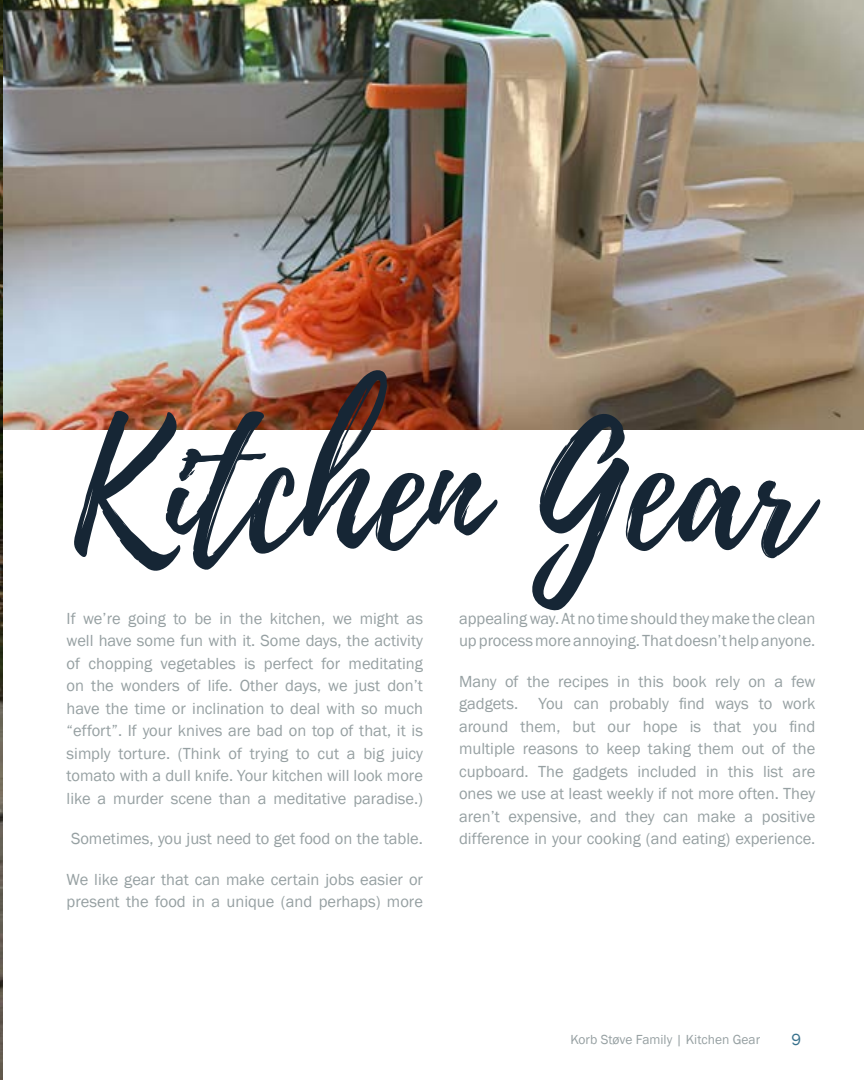
<style>
.page{position:relative;width:864px;height:1080px;background:#fff}
.page>*{position:absolute;margin:0;border:0;box-sizing:border-box;transform-origin:0 0}
.t1{font:168px "Playlist Script";color:#162635}
.t2{font:16.5px/22.5px "Franklin Gothic";color:#96a0a2;text-align:justify}
.t3{font:16.5px "Franklin Gothic";color:#38718c}
.t4{font:13.5px "Franklin Gothic";color:#96a0a2}
</style>
<div class="page">
<img style="left:2px;top:0;width:862px;height:430px">
<img style="left:0;top:0;width:2px;height:1080px">
<h1 class="t1" style="left:70px;top:370px;width:740px">Kitchen Gear</h1>
<p class="t2" style="left:67px;top:607px;width:358px">If we’re going to be in the kitchen, we might as well have some fun with it. Some days, the activity of chopping vegetables is perfect for meditating on the wonders of life. Other days, we just don’t have the time or inclination to deal with so much “effort”. If your knives are bad on top of that, it is simply torture. (Think of trying to cut a big juicy tomato with a dull knife. Your kitchen will look more like a murder scene than a meditative paradise.)</p>
<p class="t2" style="left:71px;top:828px;width:353px">Sometimes, you just need to get food on the table.</p>
<p class="t2" style="left:67px;top:868px;width:358px">We like gear that can make certain jobs easier or present the food in a unique (and perhaps) more</p>
<p class="t2" style="left:459px;top:607px;width:358px">appealing way. At no time should they make the clean up process more annoying. That doesn’t help anyone.</p>
<p class="t2" style="left:459px;top:670px;width:358px">Many of the recipes in this book rely on a few gadgets. You can probably find ways to work around them, but our hope is that you find multiple reasons to keep taking them out of the cupboard. The gadgets included in this list are ones we use at least weekly if not more often. They aren’t expensive, and they can make a positive difference in your cooking (and eating) experience.</p>
<p class="t4" style="left:570px;top:1031px;width:191px">Korb Støve Family | Kitchen Gear</p>
<p class="t3" style="left:792px;top:1030px;width:11px">9</p>
</div>
